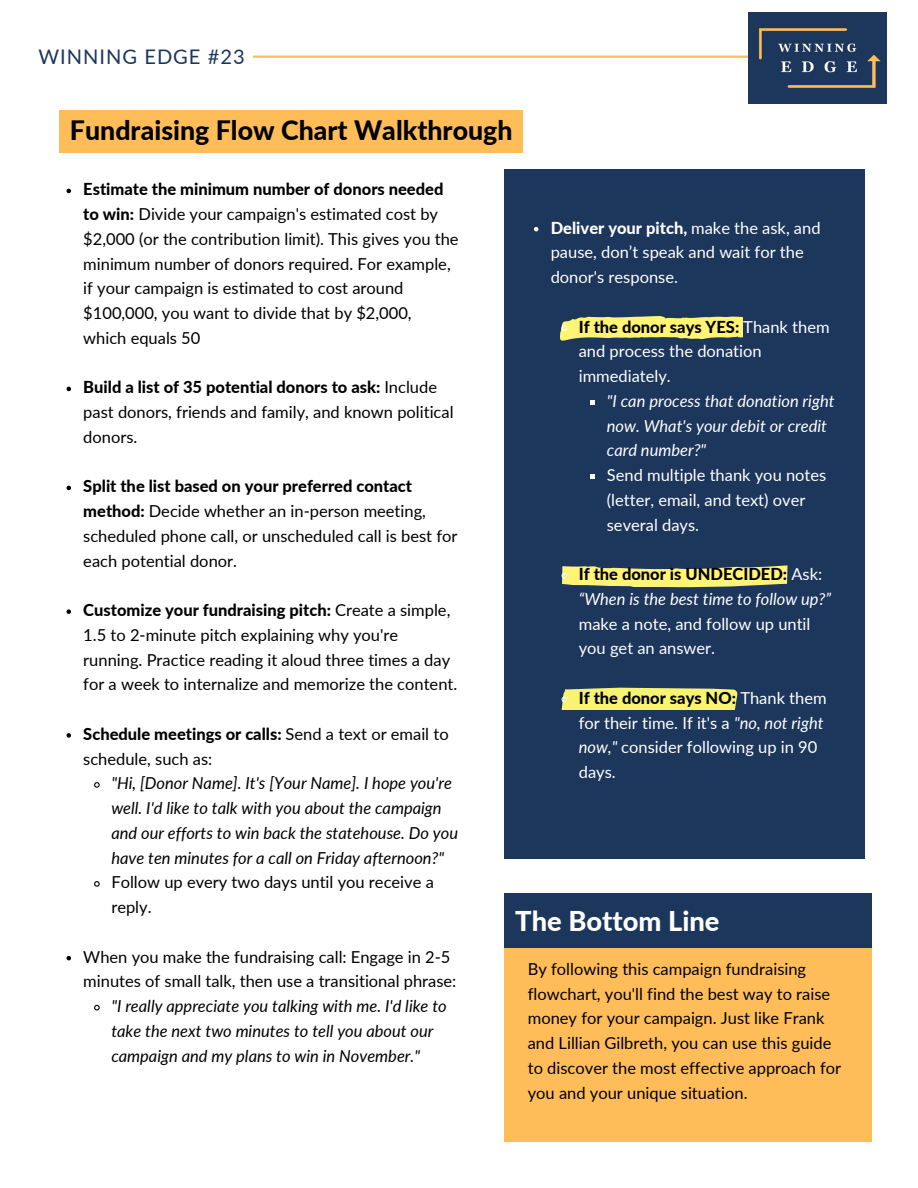
<style>
.page{position:relative;width:918px;height:1188px;background:#fff}
.page>*{position:absolute;margin:0;border:0;box-sizing:border-box;transform-origin:0 0}
.t1{font:800 27.3px "Lato";color:#fff}
.t2{font:800 26.7px "Lato";color:#000}
.t3{font:20.1px "Lato";letter-spacing:.05em;color:#1c365c}
.t4{font:16.5px/24.8px "Lato";color:#000}
.t5{font:16.5px/24.8px "Lato";color:#fff}
.t6{font:italic 16.5px/24.8px "Lato";color:#000}
.t7{font:italic 16.5px/24.8px "Lato";color:#fff}
.s1{font-weight:800}
.s2{font-weight:800;color:#000}
.s3{font-weight:800;font-style:normal;color:#000}
.s4{font-style:normal}
.s5{font-style:italic}
</style>
<div class="page">
<hr style="left:253px;top:56px;width:631px;height:2px;background:#ffbd59">
<img style="left:749px;top:12px;width:137px;height:91px">
<div style="left:504px;top:903px;width:367px;height:238px;background:#ffbd59"></div>
<div style="left:504px;top:894px;width:367px;height:54px;background:#1c365c"></div>
<svg style="left:67px;top:189px;width:4px;height:4px"></svg>
<svg style="left:67px;top:387px;width:4px;height:4px"></svg>
<svg style="left:67px;top:486px;width:4px;height:4px"></svg>
<svg style="left:67px;top:609px;width:4px;height:5px"></svg>
<svg style="left:67px;top:733px;width:4px;height:5px"></svg>
<svg style="left:94px;top:782px;width:6px;height:6px"></svg>
<svg style="left:94px;top:881px;width:6px;height:6px"></svg>
<svg style="left:67px;top:956px;width:4px;height:4px"></svg>
<svg style="left:94px;top:1004px;width:6px;height:7px"></svg>
<div style="left:59px;top:110px;width:464px;height:42px;background:#ffbd59"></div>
<div style="left:504px;top:169px;width:361px;height:689px;background:#1c365c"></div>
<svg style="left:534px;top:227px;width:4px;height:4px"></svg>
<svg style="left:560px;top:316px;width:182px;height:25px"></svg>
<svg style="left:590px;top:400px;width:5px;height:5px"></svg>
<svg style="left:590px;top:474px;width:5px;height:5px"></svg>
<svg style="left:561px;top:565px;width:227px;height:23px"></svg>
<div style="left:561px;top:688px;width:176px;height:21px;background:#f7f471"></div>
<p class="t3" style="left:38px;top:44px;width:208px">WINNING EDGE #23</p>
<h2 class="t2" style="left:70px;top:114px;width:444px">Fundraising Flow Chart Walkthrough</h2>
<p class="t4" style="left:83px;top:177px;width:377px"><span class="s1">Estimate the minimum number of donors needed to win:</span> Divide your campaign's estimated cost by $2,000 (or the contribution limit). This gives you the minimum number of donors required. For example, if your campaign is estimated to cost around $100,000, you want to divide that by $2,000, which equals 50</p>
<p class="t4" style="left:83px;top:375px;width:372px"><span class="s1">Build a list of 35 potential donors to ask:</span> Include past donors, friends and family, and known political donors.</p>
<p class="t4" style="left:83px;top:474px;width:376px"><span class="s1">Split the list based on your preferred contact method:</span> Decide whether an in-person meeting, scheduled phone call, or unscheduled call is best for each potential donor.</p>
<p class="t4" style="left:83px;top:597px;width:376px"><span class="s1">Customize your fundraising pitch:</span> Create a simple, 1.5 to 2-minute pitch explaining why you're running. Practice reading it aloud three times a day for a week to internalize and memorize the content.</p>
<p class="t4" style="left:83px;top:721px;width:367px"><span class="s1">Schedule meetings or calls:</span> Send a text or email to schedule, such as:</p>
<p class="t6" style="left:111px;top:771px;width:348px">"Hi, [Donor Name]. It's [Your Name]. I hope you're well. I'd like to talk with you about the campaign and our efforts to win back the statehouse. Do you have ten minutes for a call on Friday afternoon?"</p>
<p class="t4" style="left:111px;top:870px;width:324px">Follow up every two days until you receive a reply.</p>
<p class="t4" style="left:83px;top:944px;width:375px">When you make the fundraising call: Engage in 2-5 minutes of small talk, then use a transitional phrase:</p>
<p class="t6" style="left:111px;top:993px;width:337px">"I really appreciate you talking with me. I'd like to take the next two minutes to tell you about our campaign and my plans to win in November."</p>
<p class="t5" style="left:551px;top:215px;width:271px"><span class="s1">Deliver your pitch,</span> make the ask, and pause, don’t speak and wait for the donor's response.</p>
<p class="t5" style="left:579px;top:314px;width:252px"><span class="s2">If the donor says YES:</span> Thank them and process the donation immediately.</p>
<p class="t7" style="left:607px;top:388px;width:229px">"I can process that donation right now. What's your debit or credit card number?"</p>
<p class="t5" style="left:607px;top:462px;width:221px">Send multiple thank you notes (letter, email, and text) over several days.</p>
<p class="t7" style="left:579px;top:561px;width:254px"><span class="s3">If the donor is UNDECIDED:</span> <span class="s4">Ask: </span>“When is the best time to follow up?”</p>
<p class="t5" style="left:579px;top:611px;width:233px">make a note, and follow up until you get an answer.</p>
<p class="t5" style="left:579px;top:685px;width:249px"><span class="s2">If the donor says NO:</span> Thank them for their time. If it's a <span class="s5">"no, not right now,"</span> consider following up in 90 days.</p>
<h1 class="t1" style="left:515px;top:904px;width:206px">The Bottom Line</h1>
<p class="t4" style="left:528px;top:956px;width:315px">By following this campaign fundraising flowchart, you'll find the best way to raise money for your campaign. Just like Frank and Lillian Gilbreth, you can use this guide to discover the most effective approach for you and your unique situation.</p>
</div>
